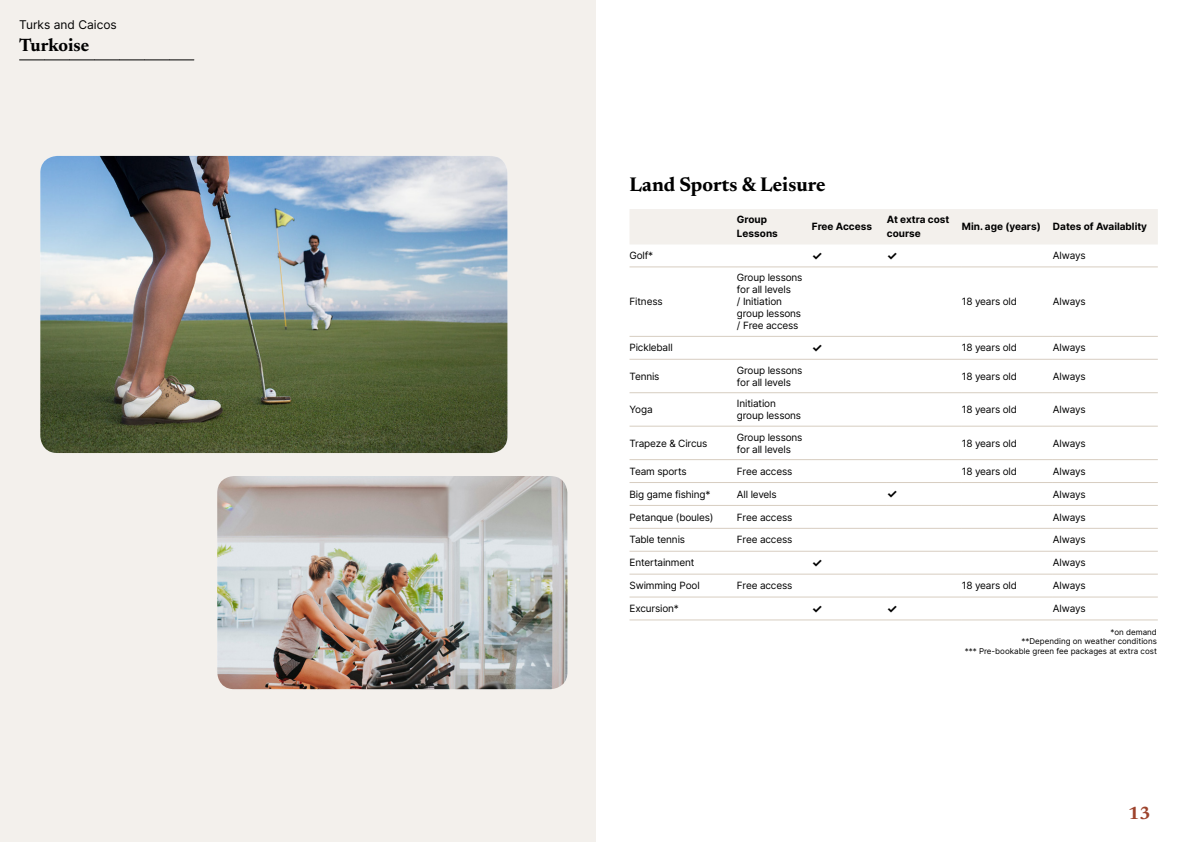
<style>
.page{position:relative;width:1191px;height:842px;background:#fff}
.page>*{position:absolute;margin:0;border:0;box-sizing:border-box;transform-origin:0 0}
.t1{font:700 20px "Newsreader 24 pt";color:#000}
.t2{font:700 18px "Newsreader 24 pt";color:#000}
.t3{font:700 18px "Newsreader 24 pt";color:#9d432c}
.t4{font:12px "Inter";color:#000}
.t5{font:700 12px "Inter";color:#000}
.t6{font:10px/12px "Inter";letter-spacing:-.015em;color:#000}
.t7{font:700 10px/14px "Inter";color:#000}
.t8{font:8px/9.6px "Inter";color:#000;text-align:right}
</style>
<div class="page">
<div style="left:0;top:0;width:595px;height:842px;background:#f3f0ec"></div>
<img style="left:40px;top:156px;width:467px;height:297px">
<img style="left:217px;top:476px;width:350px;height:213px">
<svg style="left:20px;top:60px;width:174px;height:1px"></svg>
<div style="left:630px;top:209px;width:527px;height:35px;background:#f3f0ec"></div>
<hr style="left:629px;top:266px;width:108px;height:1px;background:#d7cdc1">
<hr style="left:737px;top:266px;width:75px;height:1px;background:#d7cdc1">
<hr style="left:812px;top:266px;width:75px;height:1px;background:#d7cdc1">
<hr style="left:887px;top:266px;width:75px;height:1px;background:#d7cdc1">
<hr style="left:962px;top:266px;width:91px;height:1px;background:#d7cdc1">
<hr style="left:1053px;top:266px;width:104px;height:1px;background:#d7cdc1">
<hr style="left:629px;top:336px;width:108px;height:1px;background:#d7cdc1">
<hr style="left:737px;top:336px;width:75px;height:1px;background:#d7cdc1">
<hr style="left:812px;top:336px;width:75px;height:1px;background:#d7cdc1">
<hr style="left:887px;top:336px;width:75px;height:1px;background:#d7cdc1">
<hr style="left:962px;top:336px;width:91px;height:1px;background:#d7cdc1">
<hr style="left:1053px;top:336px;width:104px;height:1px;background:#d7cdc1">
<hr style="left:629px;top:359px;width:108px;height:1px;background:#d7cdc1">
<hr style="left:737px;top:359px;width:75px;height:1px;background:#d7cdc1">
<hr style="left:812px;top:359px;width:75px;height:1px;background:#d7cdc1">
<hr style="left:887px;top:359px;width:75px;height:1px;background:#d7cdc1">
<hr style="left:962px;top:359px;width:91px;height:1px;background:#d7cdc1">
<hr style="left:1053px;top:359px;width:104px;height:1px;background:#d7cdc1">
<hr style="left:629px;top:392px;width:108px;height:1px;background:#d7cdc1">
<hr style="left:737px;top:392px;width:75px;height:1px;background:#d7cdc1">
<hr style="left:812px;top:392px;width:75px;height:1px;background:#d7cdc1">
<hr style="left:887px;top:392px;width:75px;height:1px;background:#d7cdc1">
<hr style="left:962px;top:392px;width:91px;height:1px;background:#d7cdc1">
<hr style="left:1053px;top:392px;width:104px;height:1px;background:#d7cdc1">
<hr style="left:629px;top:426px;width:108px;height:1px;background:#d7cdc1">
<hr style="left:737px;top:426px;width:75px;height:1px;background:#d7cdc1">
<hr style="left:812px;top:426px;width:75px;height:1px;background:#d7cdc1">
<hr style="left:887px;top:426px;width:75px;height:1px;background:#d7cdc1">
<hr style="left:962px;top:426px;width:91px;height:1px;background:#d7cdc1">
<hr style="left:1053px;top:426px;width:104px;height:1px;background:#d7cdc1">
<hr style="left:629px;top:459px;width:108px;height:1px;background:#d7cdc1">
<hr style="left:737px;top:459px;width:75px;height:1px;background:#d7cdc1">
<hr style="left:812px;top:459px;width:75px;height:1px;background:#d7cdc1">
<hr style="left:887px;top:459px;width:75px;height:1px;background:#d7cdc1">
<hr style="left:962px;top:459px;width:91px;height:1px;background:#d7cdc1">
<hr style="left:1053px;top:459px;width:104px;height:1px;background:#d7cdc1">
<hr style="left:629px;top:482px;width:108px;height:1px;background:#d7cdc1">
<hr style="left:737px;top:482px;width:75px;height:1px;background:#d7cdc1">
<hr style="left:812px;top:482px;width:75px;height:1px;background:#d7cdc1">
<hr style="left:887px;top:482px;width:75px;height:1px;background:#d7cdc1">
<hr style="left:962px;top:482px;width:91px;height:1px;background:#d7cdc1">
<hr style="left:1053px;top:482px;width:104px;height:1px;background:#d7cdc1">
<hr style="left:629px;top:505px;width:108px;height:1px;background:#d7cdc1">
<hr style="left:737px;top:505px;width:75px;height:1px;background:#d7cdc1">
<hr style="left:812px;top:505px;width:75px;height:1px;background:#d7cdc1">
<hr style="left:887px;top:505px;width:75px;height:1px;background:#d7cdc1">
<hr style="left:962px;top:505px;width:91px;height:1px;background:#d7cdc1">
<hr style="left:1053px;top:505px;width:104px;height:1px;background:#d7cdc1">
<hr style="left:629px;top:528px;width:108px;height:1px;background:#d7cdc1">
<hr style="left:737px;top:528px;width:75px;height:1px;background:#d7cdc1">
<hr style="left:812px;top:528px;width:75px;height:1px;background:#d7cdc1">
<hr style="left:887px;top:528px;width:75px;height:1px;background:#d7cdc1">
<hr style="left:962px;top:528px;width:91px;height:1px;background:#d7cdc1">
<hr style="left:1053px;top:528px;width:104px;height:1px;background:#d7cdc1">
<hr style="left:629px;top:551px;width:108px;height:1px;background:#d7cdc1">
<hr style="left:737px;top:551px;width:75px;height:1px;background:#d7cdc1">
<hr style="left:812px;top:551px;width:75px;height:1px;background:#d7cdc1">
<hr style="left:887px;top:551px;width:75px;height:1px;background:#d7cdc1">
<hr style="left:962px;top:551px;width:91px;height:1px;background:#d7cdc1">
<hr style="left:1053px;top:551px;width:104px;height:1px;background:#d7cdc1">
<hr style="left:629px;top:574px;width:108px;height:1px;background:#d7cdc1">
<hr style="left:737px;top:574px;width:75px;height:1px;background:#d7cdc1">
<hr style="left:812px;top:574px;width:75px;height:1px;background:#d7cdc1">
<hr style="left:887px;top:574px;width:75px;height:1px;background:#d7cdc1">
<hr style="left:962px;top:574px;width:91px;height:1px;background:#d7cdc1">
<hr style="left:1053px;top:574px;width:104px;height:1px;background:#d7cdc1">
<hr style="left:629px;top:596px;width:108px;height:1px;background:#d7cdc1">
<hr style="left:737px;top:596px;width:75px;height:1px;background:#d7cdc1">
<hr style="left:812px;top:596px;width:75px;height:1px;background:#d7cdc1">
<hr style="left:887px;top:596px;width:75px;height:1px;background:#d7cdc1">
<hr style="left:962px;top:596px;width:91px;height:1px;background:#d7cdc1">
<hr style="left:1053px;top:596px;width:104px;height:1px;background:#d7cdc1">
<hr style="left:629px;top:619px;width:108px;height:1px;background:#d7cdc1">
<hr style="left:737px;top:619px;width:75px;height:1px;background:#d7cdc1">
<hr style="left:812px;top:619px;width:75px;height:1px;background:#d7cdc1">
<hr style="left:887px;top:619px;width:75px;height:1px;background:#d7cdc1">
<hr style="left:962px;top:619px;width:91px;height:1px;background:#d7cdc1">
<hr style="left:1053px;top:619px;width:104px;height:1px;background:#d7cdc1">
<p class="t4" style="left:19px;top:15px;width:99px">Turks and Caicos</p>
<h2 class="t2" style="left:19px;top:32px;width:71px">Turkoise</h2>
<h1 class="t1" style="left:629px;top:170px;width:197px">Land Sports &amp; Leisure</h1>
<p class="t7" style="left:737px;top:213px;width:42px">Group<br>Lessons</p>
<p class="t7" style="left:812px;top:220px;width:62px">Free Access</p>
<p class="t7" style="left:887px;top:213px;width:64px">At extra cost course</p>
<p class="t7" style="left:962px;top:220px;width:187px">Min. age (years) Dates of Availablity</p>
<p class="t6" style="left:629px;top:249px;width:25px">Golf*</p>
<p class="t5" style="left:812px;top:247px;width:12px">✓</p>
<p class="t5" style="left:887px;top:247px;width:12px">✓</p>
<p class="t6" style="left:1053px;top:249px;width:34px">Always</p>
<p class="t6" style="left:629px;top:295px;width:35px">Fitness</p>
<p class="t6" style="left:737px;top:271px;width:67px">Group lessons for all levels<br>/ Initiation group lessons / Free access</p>
<p class="t6" style="left:962px;top:295px;width:57px">18 years old</p>
<p class="t6" style="left:1053px;top:295px;width:34px">Always</p>
<p class="t6" style="left:629px;top:342px;width:45px">Pickleball</p>
<p class="t5" style="left:812px;top:339px;width:12px">✓</p>
<p class="t6" style="left:962px;top:342px;width:57px">18 years old</p>
<p class="t6" style="left:1053px;top:342px;width:34px">Always</p>
<p class="t6" style="left:629px;top:370px;width:31px">Tennis</p>
<p class="t6" style="left:737px;top:364px;width:67px">Group lessons for all levels</p>
<p class="t6" style="left:962px;top:370px;width:57px">18 years old</p>
<p class="t6" style="left:1053px;top:370px;width:34px">Always</p>
<p class="t6" style="left:629px;top:403px;width:25px">Yoga</p>
<p class="t6" style="left:737px;top:397px;width:66px">Initiation group lessons</p>
<p class="t6" style="left:962px;top:403px;width:57px">18 years old</p>
<p class="t6" style="left:1053px;top:403px;width:34px">Always</p>
<p class="t6" style="left:629px;top:437px;width:79px">Trapeze &amp; Circus</p>
<p class="t6" style="left:737px;top:431px;width:67px">Group lessons for all levels</p>
<p class="t6" style="left:962px;top:437px;width:57px">18 years old</p>
<p class="t6" style="left:1053px;top:437px;width:34px">Always</p>
<p class="t6" style="left:629px;top:465px;width:59px">Team sports</p>
<p class="t6" style="left:737px;top:465px;width:57px">Free access</p>
<p class="t6" style="left:962px;top:465px;width:57px">18 years old</p>
<p class="t6" style="left:1053px;top:465px;width:34px">Always</p>
<p class="t6" style="left:629px;top:488px;width:82px">Big game fishing*</p>
<p class="t6" style="left:737px;top:488px;width:41px">All levels</p>
<p class="t5" style="left:887px;top:485px;width:12px">✓</p>
<p class="t6" style="left:1053px;top:488px;width:34px">Always</p>
<p class="t6" style="left:629px;top:511px;width:86px">Petanque (boules)</p>
<p class="t6" style="left:737px;top:511px;width:57px">Free access</p>
<p class="t6" style="left:1053px;top:511px;width:34px">Always</p>
<p class="t6" style="left:629px;top:534px;width:57px">Table tennis</p>
<p class="t6" style="left:737px;top:534px;width:57px">Free access</p>
<p class="t6" style="left:1053px;top:534px;width:34px">Always</p>
<p class="t6" style="left:629px;top:556px;width:66px">Entertainment</p>
<p class="t5" style="left:812px;top:554px;width:12px">✓</p>
<p class="t6" style="left:1053px;top:556px;width:34px">Always</p>
<p class="t6" style="left:629px;top:579px;width:72px">Swimming Pool</p>
<p class="t6" style="left:737px;top:579px;width:57px">Free access</p>
<p class="t6" style="left:962px;top:579px;width:57px">18 years old</p>
<p class="t6" style="left:1053px;top:579px;width:34px">Always</p>
<p class="t6" style="left:629px;top:602px;width:51px">Excursion*</p>
<p class="t5" style="left:812px;top:600px;width:12px">✓</p>
<p class="t5" style="left:887px;top:600px;width:12px">✓</p>
<p class="t6" style="left:1053px;top:602px;width:34px">Always</p>
<p class="t8" style="left:964px;top:627px;width:194px">*on demand<br>**Depending on weather conditions<br>*** Pre-bookable green fee packages at extra cost</p>
<h2 class="t3" style="left:1128px;top:800px;width:24px">13</h2>
</div>
